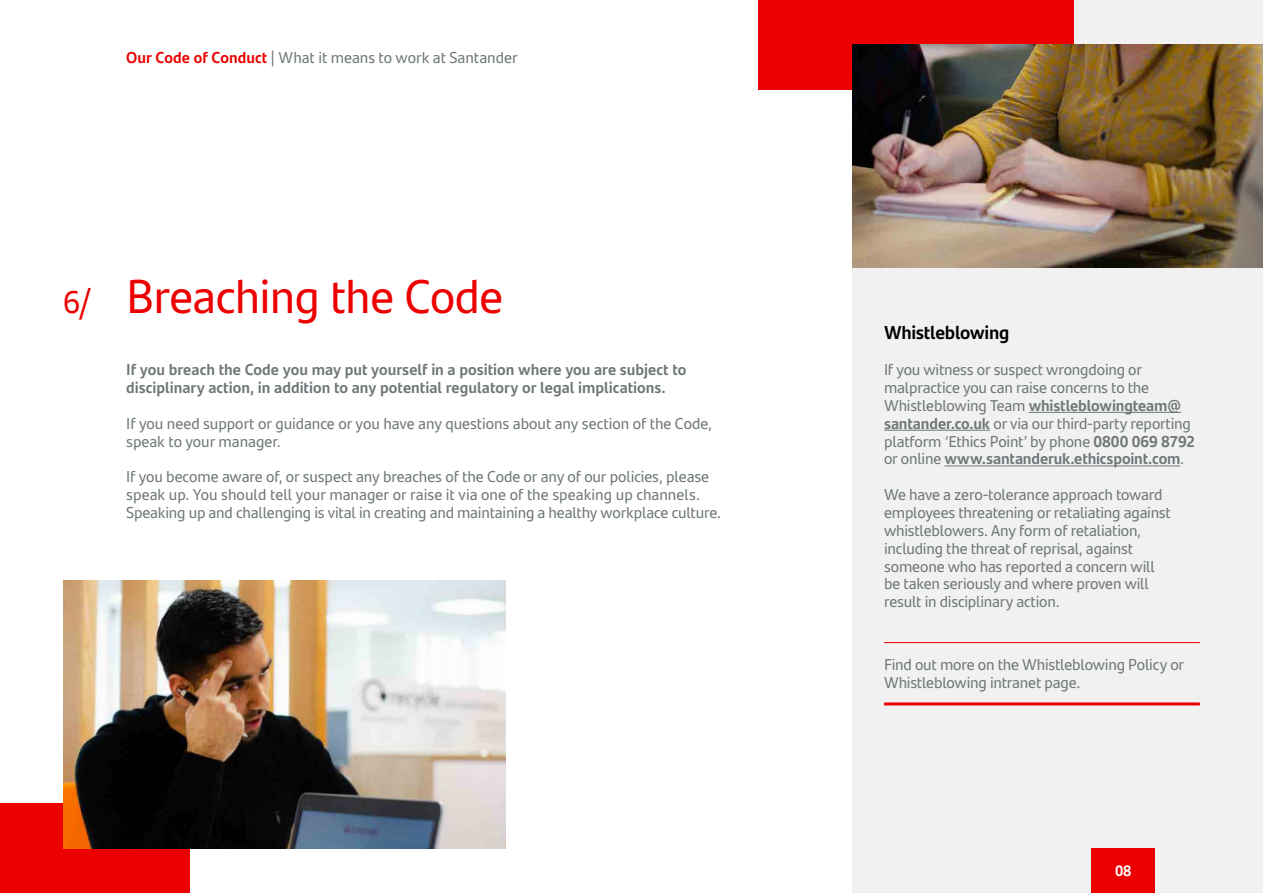
<style>
.page{position:relative;width:1263px;height:893px;background:#fff}
.page>*{position:absolute;margin:0;border:0;box-sizing:border-box;transform-origin:0 0}
.t1{font:47.25px "Santander Text";letter-spacing:-.015em;color:#ec0000}
.t2{font:31.5px "Santander Text";color:#ec0000}
.t3{font:700 18.75px "Santander Text";letter-spacing:-.015em;color:#000}
.t4{font:15.75px/17.9px "Santander Text";letter-spacing:-.01em;color:#6f7779}
.t5{font:700 15.75px/17.9px "Santander Text";color:#6f7779}
.t6{font:700 15px "Santander Headline";color:#fff}
.s1{font-weight:700;color:#ec0000}
.s2{font-weight:700}
</style>
<div class="page">
<div style="left:852px;top:0;width:411px;height:893px;background:#f1f1f1"></div>
<div style="left:758px;top:0;width:315px;height:89px;background:#ec0000"></div>
<div style="left:0;top:804px;width:189px;height:89px;background:#ec0000"></div>
<img style="left:63px;top:580px;width:442px;height:268px">
<img style="left:852px;top:45px;width:411px;height:223px">
<hr style="left:1029px;top:412px;width:152px;height:1px;background:#6f7779">
<hr style="left:884px;top:430px;width:106px;height:1px;background:#6f7779">
<hr style="left:944px;top:465px;width:236px;height:1px;background:#6f7779">
<hr style="left:884px;top:642px;width:316px;height:1px;background:#ec0000">
<hr style="left:884px;top:702px;width:316px;height:3px;background:#ec0000">
<div style="left:1091px;top:848px;width:64px;height:45px;background:#ec0000"></div>
<p class="t4" style="left:126px;top:47px;width:393px"><span class="s1">Our Code of Conduct</span> | What it means to work at Santander</p>
<h2 class="t2" style="left:63px;top:278px;width:29px">6/</h2>
<h1 class="t1" style="left:126px;top:260px;width:379px">Breaching the Code</h1>
<p class="t5" style="left:126px;top:360px;width:562px">If you breach the Code you may put yourself in a position where you are subject to disciplinary action, in addition to any potential regulatory or legal implications.</p>
<p class="t4" style="left:126px;top:413px;width:587px">If you need support or guidance or you have any questions about any section of the Code, speak to your manager.</p>
<p class="t4" style="left:126px;top:467px;width:596px">If you become aware of, or suspect any breaches of the Code or any of our policies, please speak up. You should tell your manager or raise it via one of the speaking up channels.<br>Speaking up and challenging is vital in creating and maintaining a healthy workplace culture.</p>
<p class="t3" style="left:884px;top:318px;width:127px">Whistleblowing</p>
<p class="t4" style="left:884px;top:360px;width:312px">If you witness or suspect wrongdoing or malpractice you can raise concerns to the Whistleblowing Team <span class="s2">whistleblowingteam@ santander.co.uk</span> or via our third-party reporting platform ‘Ethics Point’ by phone <span class="s2">0800 069 8792 </span>or online <span class="s2">www.santanderuk.ethicspoint.com</span>.</p>
<p class="t4" style="left:884px;top:485px;width:288px">We have a zero-tolerance approach toward employees threatening or retaliating against whistleblowers. Any form of retaliation, including the threat of reprisal, against someone who has reported a concern will be taken seriously and where proven will result in disciplinary action.</p>
<p class="t4" style="left:884px;top:654px;width:301px">Find out more on the Whistleblowing Policy or<br>Whistleblowing intranet page.</p>
<p class="t6" style="left:1115px;top:859px;width:18px">08</p>
</div>
